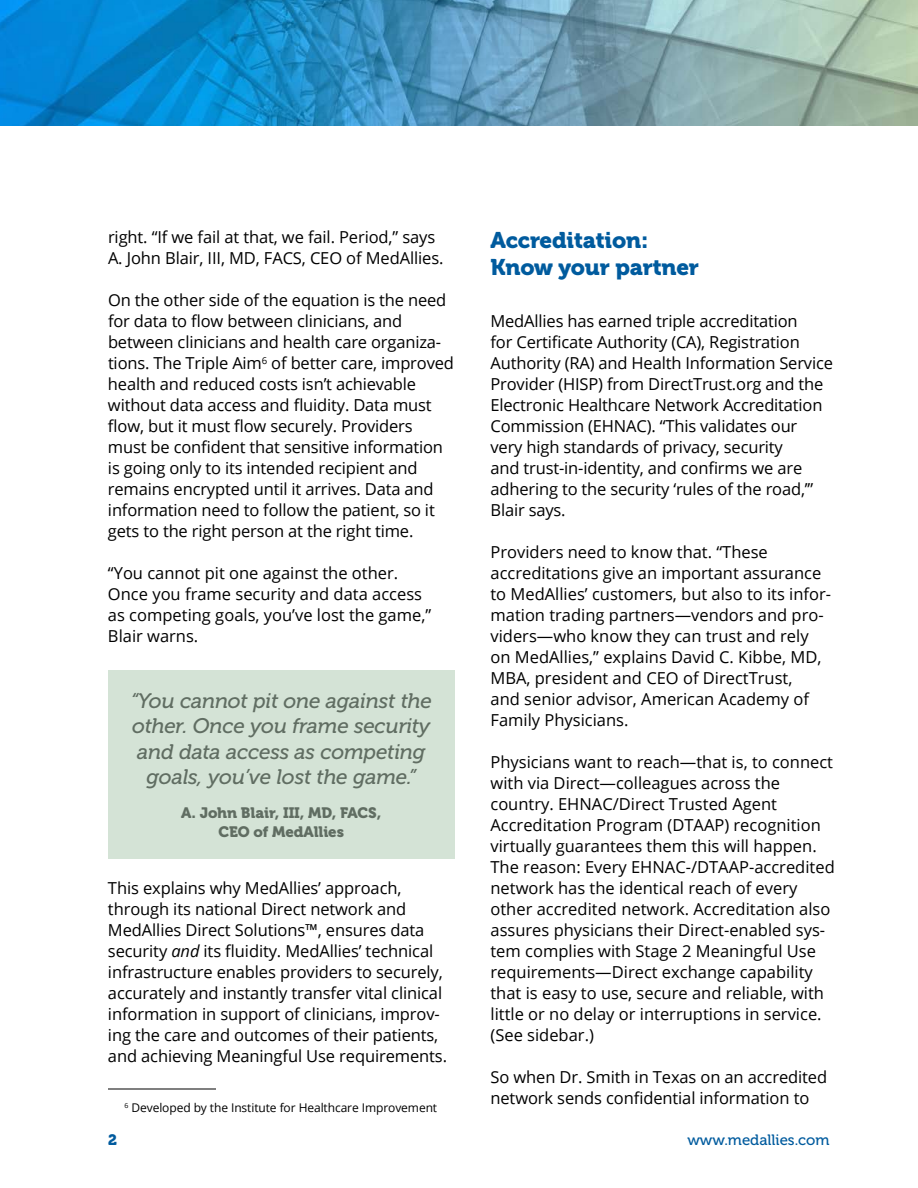
<style>
.page{position:relative;width:918px;height:1188px;background:#fff}
.page>*{position:absolute;margin:0;border:0;box-sizing:border-box;transform-origin:0 0}
.t1{font:22.5px/27px "Museo 900";letter-spacing:-.005em;color:#005b9e}
.t2{font:italic 21px/25.5px "Museo 500";letter-spacing:-.005em;color:#606d62;text-align:center}
.t3{font:16.5px/21px "Open Sans";letter-spacing:-.005em;color:#000}
.t4{font:15px/19.5px "Museo 900";letter-spacing:-.005em;color:#606d62;text-align:center}
.t5{font:15px "Museo 500";color:#005b9e}
.t6{font:15px "Museo 900";color:#005b9e}
.t7{font:12px "Open Sans";letter-spacing:-.005em;color:#000}
.s1{font-style:italic}
</style>
<div class="page">
<div style="left:108px;top:670px;width:346px;height:189px;background:#d4e3d6"></div>
<img style="left:0;top:0;width:918px;height:126px">
<hr style="left:108px;top:1089px;width:108px;height:1px;background:#000">
<p class="t3" style="left:108px;top:226px;width:337px">right. “If we fail at that, we fail. Period,” says<br>A. John Blair, III, MD, FACS, CEO of MedAllies.</p>
<p class="t3" style="left:108px;top:289px;width:348px">On the other side of the equation is the need for data to flow between clinicians, and between clinicians and health care organiza&shy;tions. The Triple Aim<sup>6</sup> of better care, improved health and reduced costs isn’t achievable without data access and fluidity. Data must flow, but it must flow securely. Providers must be confident that sensitive information is going only to its intended recipient and remains encrypted until it arrives. Data and information need to follow the patient, so it gets to the right person at the right time.</p>
<p class="t3" style="left:108px;top:562px;width:325px">“You cannot pit one against the other.<br>Once you frame security and data access as competing goals, you’ve lost the game,” Blair warns.</p>
<p class="t2" style="left:131px;top:688px;width:302px">“You cannot pit one against the other. Once you frame security and data access as competing goals, you’ve lost the game.”</p>
<p class="t4" style="left:181px;top:803px;width:202px">A. John Blair, III, MD, FACS,<br>CEO of MedAllies</p>
<p class="t3" style="left:108px;top:877px;width:341px">This explains why MedAllies’ approach, through its national Direct network and MedAllies Direct Solutions™, ensures data security <span class="s1">and</span> its fluidity. MedAllies’ technical infrastructure enables providers to securely, accurately and instantly transfer vital clinical information in support of clinicians, improv&shy;ing the care and outcomes of their patients, and achieving Meaningful Use requirements.</p>
<p class="t7" style="left:124px;top:1100px;width:314px"><sup>6</sup> Developed by the Institute for Healthcare Improvement</p>
<h1 class="t1" style="left:490px;top:227px;width:210px">Accreditation:<br>Know your partner</h1>
<p class="t3" style="left:490px;top:310px;width:344px">MedAllies has earned triple accreditation<br>for Certificate Authority (CA), Registration Authority (RA) and Health Information Service Provider (HISP) from DirectTrust.org and the Electronic Healthcare Network Accreditation Commission (EHNAC). “This validates our very high standards of privacy, security<br>and trust-in-identity, and confirms we are adhering to the security ‘rules of the road,’” Blair says.</p>
<p class="t3" style="left:490px;top:541px;width:342px">Providers need to know that. “These accreditations give an important assurance to MedAllies’ customers, but also to its infor&shy;mation trading partners—vendors and pro&shy;viders—who know they can trust and rely on MedAllies,” explains David C. Kibbe, MD, MBA, president and CEO of DirectTrust,<br>and senior advisor, American Academy of Family Physicians.</p>
<p class="t3" style="left:490px;top:751px;width:346px">Physicians want to reach—that is, to connect with via Direct—colleagues across the country. EHNAC/Direct Trusted Agent Accreditation Program (DTAAP) recognition virtually guarantees them this will happen.<br>The reason: Every EHNAC-/DTAAP-accredited network has the identical reach of every other accredited network. Accreditation also assures physicians their Direct-enabled sys&shy;tem complies with Stage 2 Meaningful Use requirements—Direct exchange capability that is easy to use, secure and reliable, with little or no delay or interruptions in service. (See sidebar.)</p>
<p class="t3" style="left:490px;top:1066px;width:338px">So when Dr. Smith in Texas on an accredited network sends confidential information to</p>
<p class="t6" style="left:108px;top:1131px;width:10px">2</p>
<p class="t5" style="left:687px;top:1132px;width:144px">www.medallies.com</p>
</div>
